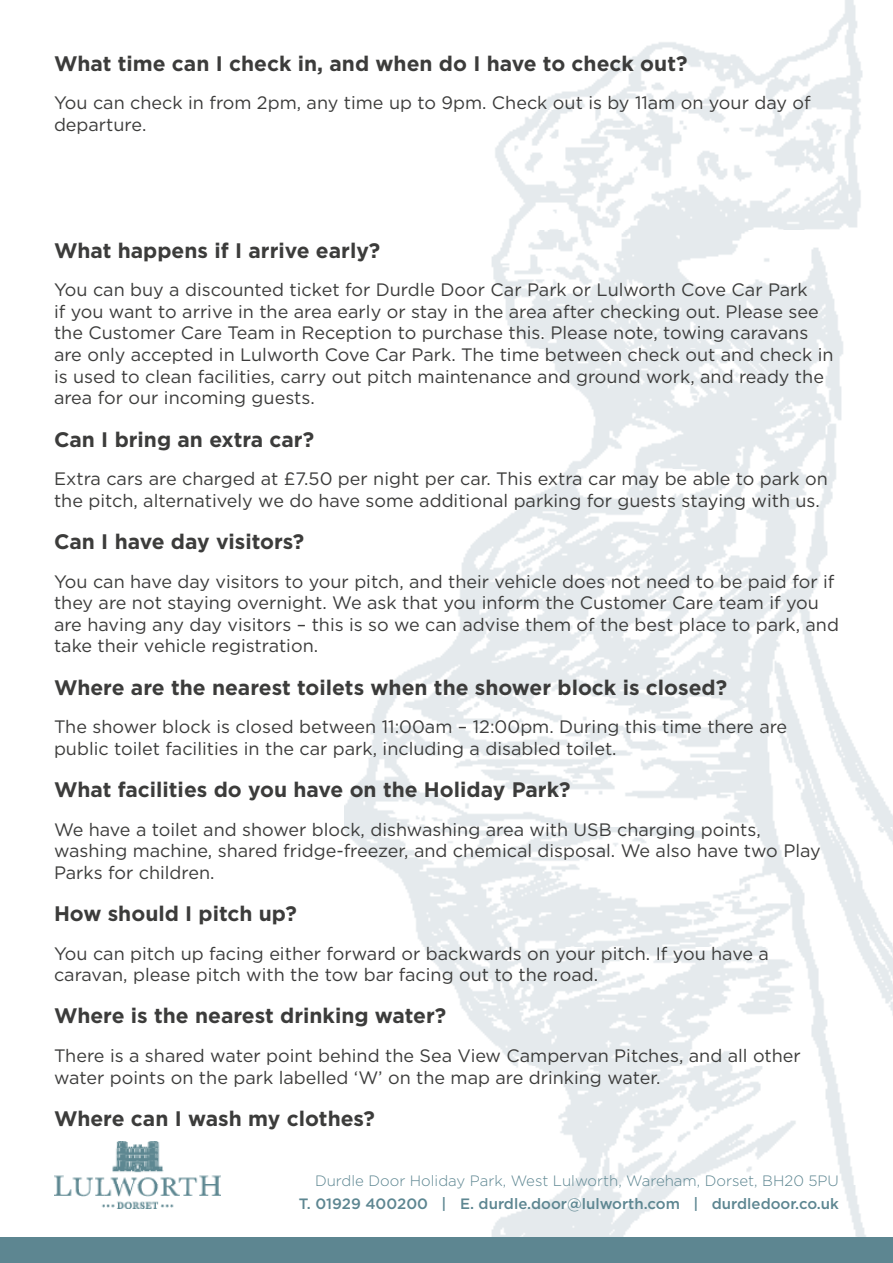
<style>
.page{position:relative;width:893px;height:1263px;background:#fff}
.page>*{position:absolute;margin:0;border:0;box-sizing:border-box;transform-origin:0 0}
.t1{font:700 21px "Gotham";color:#3c3c3b}
.t2{font:18px/21.6px "Gotham";color:#3c3c3b}
.t3{font:300 15px "Gotham";color:#5d8691}
.t4{font:500 15px "Gotham";color:#5d8691}
</style>
<div class="page">
<img style="left:344px;top:0;width:549px;height:1237px">
<div style="left:0;top:1237px;width:893px;height:26px;background:#5d8691"></div>
<img style="left:54px;top:1142px;width:166px;height:67px">
<p class="t1" style="left:54px;top:49px;width:635px">What time can I check in, and when do I have to check out?</p>
<p class="t2" style="left:54px;top:92px;width:758px">You can check in from 2pm, any time up to 9pm. Check out is by 11am on your day of departure.</p>
<p class="t1" style="left:54px;top:236px;width:328px">What happens if I arrive early?</p>
<p class="t2" style="left:54px;top:279px;width:781px">You can buy a discounted ticket for Durdle Door Car Park or Lulworth Cove Car Park<br>if you want to arrive in the area early or stay in the area after checking out. Please see the Customer Care Team in Reception to purchase this. Please note, towing caravans are only accepted in Lulworth Cove Car Park. The time between check out and check in is used to clean facilities, carry out pitch maintenance and ground work, and ready the area for our incoming guests.</p>
<p class="t1" style="left:54px;top:425px;width:262px">Can I bring an extra car?</p>
<p class="t2" style="left:54px;top:468px;width:775px">Extra cars are charged at £7.50 per night per car. This extra car may be able to park on the pitch, alternatively we do have some additional parking for guests staying with us.</p>
<p class="t1" style="left:54px;top:528px;width:252px">Can I have day visitors?</p>
<p class="t2" style="left:54px;top:570px;width:786px">You can have day visitors to your pitch, and their vehicle does not need to be paid for if they are not staying overnight. We ask that you inform the Customer Care team if you are having any day visitors – this is so we can advise them of the best place to park, and take their vehicle registration.</p>
<p class="t1" style="left:54px;top:673px;width:675px">Where are the nearest toilets when the shower block is closed?</p>
<p class="t2" style="left:54px;top:716px;width:735px">The shower block is closed between 11:00am – 12:00pm. During this time there are public toilet facilities in the car park, including a disabled toilet.</p>
<p class="t1" style="left:54px;top:776px;width:518px">What facilities do you have on the Holiday Park?</p>
<p class="t2" style="left:54px;top:818px;width:768px">We have a toilet and shower block, dishwashing area with USB charging points, washing machine, shared fridge-freezer, and chemical disposal. We also have two Play<br>Parks for children.</p>
<p class="t1" style="left:54px;top:900px;width:244px">How should I pitch up?</p>
<p class="t2" style="left:54px;top:942px;width:716px">You can pitch up facing either forward or backwards on your pitch. If you have a caravan, please pitch with the tow bar facing out to the road.</p>
<p class="t1" style="left:54px;top:1002px;width:394px">Where is the nearest drinking water?</p>
<p class="t2" style="left:54px;top:1044px;width:748px">There is a shared water point behind the Sea View Campervan Pitches, and all other water points on the park labelled ‘W’ on the map are drinking water.</p>
<p class="t1" style="left:54px;top:1104px;width:322px">Where can I wash my clothes?</p>
<p class="t3" style="left:315px;top:1171px;width:525px">Durdle Door Holiday Park, West Lulworth, Wareham, Dorset, BH20 5PU</p>
<p class="t4" style="left:299px;top:1194px;width:542px">T. 01929 400200 | E. durdle.door@lulworth.com | durdledoor.co.uk</p>
</div>
